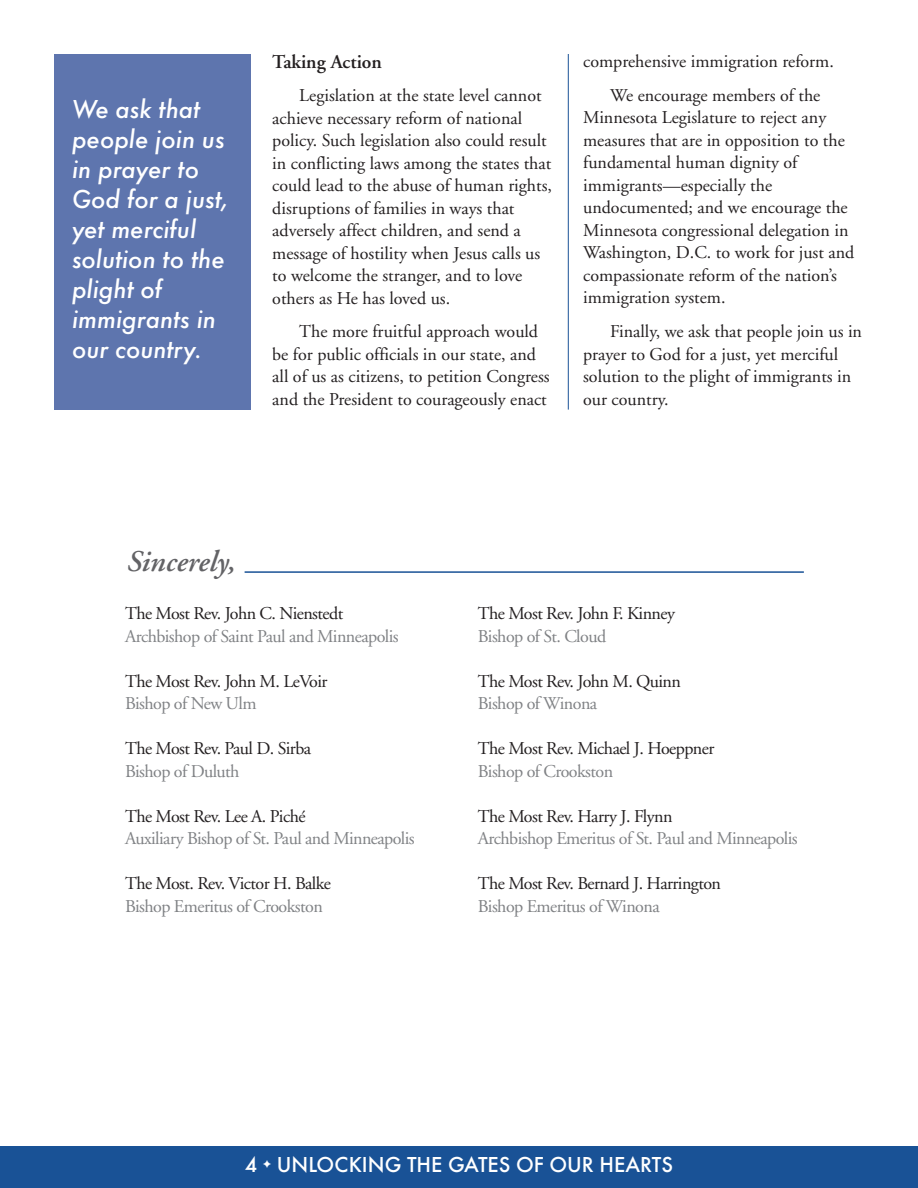
<style>
.page{position:relative;width:918px;height:1188px;background:#fff}
.page>*{position:absolute;margin:0;border:0;box-sizing:border-box;transform-origin:0 0}
.t1{font:italic 600 30px "Adobe Garamond";color:#636366}
.t2{font:italic 500 27px/30px "Futura T";color:#fff}
.t3{font:500 22.5px "Futura T";color:#fff}
.t4{font:600 19.5px "Adobe Garamond";color:#231f20}
.t5{font:18px/22.5px "Adobe Garamond";color:#231f20}
.t6{font:18px "Adobe Garamond";letter-spacing:-.03em;color:#231f20}
.t7{font:18px "Adobe Garamond";letter-spacing:-.03em;color:#808285}
</style>
<div class="page">
<div style="left:0;top:1146px;width:918px;height:42px;background:#195296"></div>
<div style="left:54px;top:54px;width:197px;height:356px;background:#5e75ae"></div>
<hr style="left:245px;top:571px;width:559px;height:2px;background:#195296">
<hr style="left:568px;top:54px;width:1px;height:356px;background:#195296">
<h2 class="t2" style="left:72px;top:93px;width:158px">We ask that people join us in prayer to<br>God for a just, yet merciful solution to the plight of immigrants in our country.</h2>
<p class="t4" style="left:272px;top:51px;width:111px">Taking Action</p>
<p class="t5" style="left:272px;top:85px;width:281px;text-indent:27px">Legislation at the state level cannot achieve necessary reform of national policy. Such legislation also could result in conflicting laws among the states that could lead to the abuse of human rights, disruptions of families in ways that adversely affect children, and send a message of hostility when Jesus calls us to welcome the stranger, and to love others as He has loved us.</p>
<p class="t5" style="left:272px;top:321px;width:279px;text-indent:27px">The more fruitful approach would be for public officials in our state, and all of us as citizens, to petition Congress and the President to courageously enact</p>
<p class="t5" style="left:610px;top:45px;width:225px;line-height:33.9px;text-indent:-27px">comprehensive immigration reform.<br>We encourage members of the</p>
<p class="t5" style="left:583px;top:107px;width:273px">Minnesota Legislature to reject any measures that are in opposition to the fundamental human dignity of immigrants—especially the undocumented; and we encourage the Minnesota congressional delegation in Washington, D.C. to work for just and compassionate reform of the nation’s immigration system.</p>
<p class="t5" style="left:583px;top:321px;width:280px;text-indent:27px">Finally, we ask that people join us in prayer to God for a just, yet merciful solution to the plight of immigrants in our country.</p>
<h1 class="t1" style="left:127px;top:545px;width:111px">Sincerely,</h1>
<p class="t6" style="left:125px;top:604px;width:220px">The Most Rev. John C. Nienstedt</p>
<p class="t7" style="left:125px;top:626px;width:275px">Archbishop of Saint Paul and Minneapolis</p>
<p class="t6" style="left:125px;top:671px;width:204px">The Most Rev. John M. LeVoir</p>
<p class="t7" style="left:125px;top:694px;width:133px">Bishop of New Ulm</p>
<p class="t6" style="left:125px;top:739px;width:188px">The Most Rev. Paul D. Sirba</p>
<p class="t7" style="left:125px;top:761px;width:116px">Bishop of Duluth</p>
<p class="t6" style="left:125px;top:806px;width:182px">The Most Rev. Lee A. Piché</p>
<p class="t7" style="left:125px;top:829px;width:291px">Auxiliary Bishop of St. Paul and Minneapolis</p>
<p class="t6" style="left:125px;top:874px;width:208px">The Most. Rev. Victor H. Balke</p>
<p class="t7" style="left:125px;top:896px;width:199px">Bishop Emeritus of Crookston</p>
<p class="t6" style="left:478px;top:604px;width:199px">The Most Rev. John F. Kinney</p>
<p class="t7" style="left:478px;top:626px;width:130px">Bishop of St. Cloud</p>
<p class="t6" style="left:478px;top:671px;width:205px">The Most Rev. John M. Quinn</p>
<p class="t7" style="left:478px;top:694px;width:121px">Bishop of Winona</p>
<p class="t6" style="left:478px;top:739px;width:238px">The Most Rev. Michael J. Hoeppner</p>
<p class="t7" style="left:478px;top:761px;width:137px">Bishop of Crookston</p>
<p class="t6" style="left:478px;top:806px;width:196px">The Most Rev. Harry J. Flynn</p>
<p class="t7" style="left:478px;top:829px;width:321px">Archbishop Emeritus of St. Paul and Minneapolis</p>
<p class="t6" style="left:478px;top:874px;width:245px">The Most Rev. Bernard J. Harrington</p>
<p class="t7" style="left:478px;top:896px;width:183px">Bishop Emeritus of Winona</p>
<p class="t3" style="left:245px;top:1151px;width:14px">4</p>
<p class="t3" style="left:277px;top:1151px;width:398px">UNLOCKING THE GATES OF OUR HEARTS</p>
</div>
